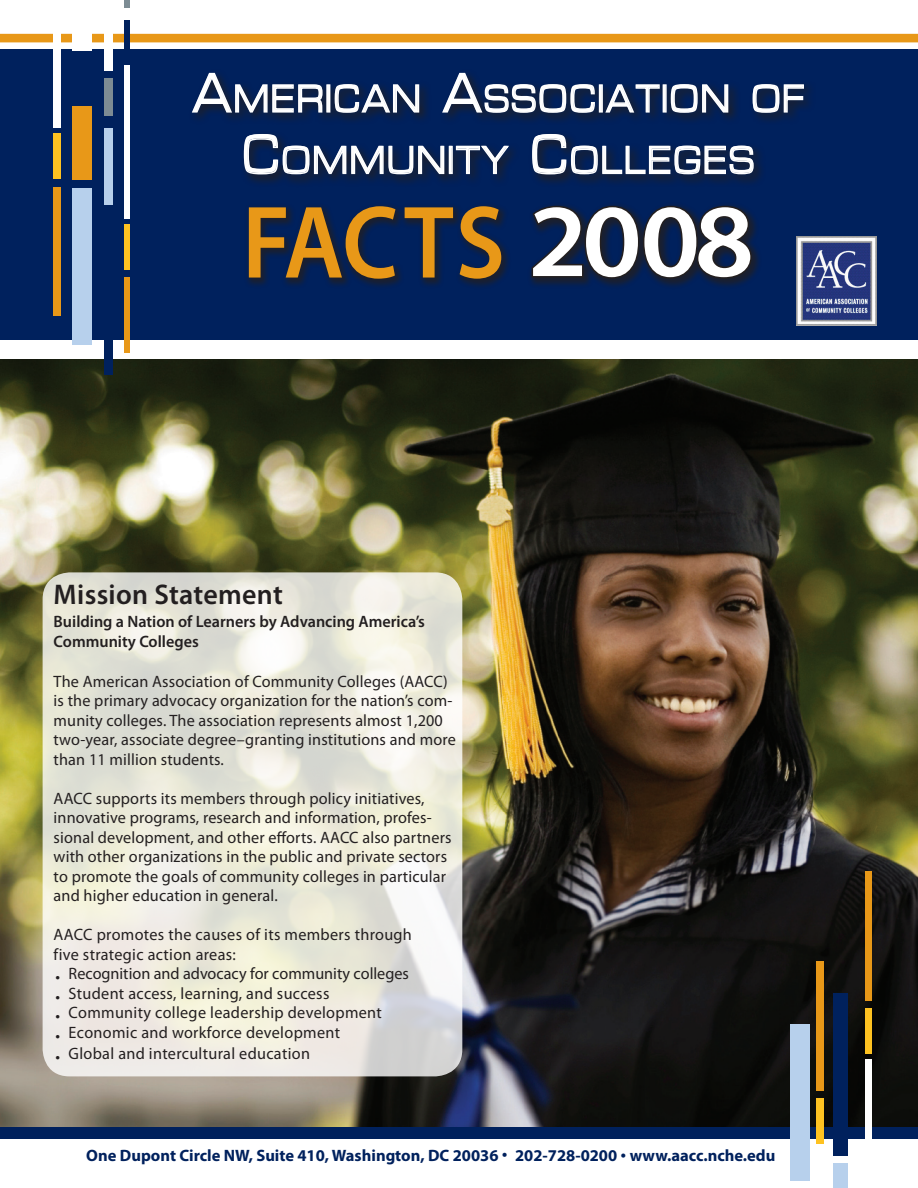
<style>
.page{position:relative;width:918px;height:1188px;background:#fff}
.page>*{position:absolute;margin:0;border:0;box-sizing:border-box;transform-origin:0 0}
.t1{font:600 104.1px "Myriad Pro";letter-spacing:-.02em;color:#e89818;scale:.91 1}
.t2{font:45.75px/61.5px "Metrostyle Extended";letter-spacing:.055em;color:#fff;text-align:center;scale:.75 1}
.t3{font:600 28.5px "Myriad Pro";letter-spacing:.01em;color:#231f20}
.t4{font:16.5px/19.5px "Myriad Pro";letter-spacing:.01em;color:#231f20}
.t5{font:700 16.5px "Myriad Pro";color:#00215d}
.t6{font:600 16.5px/20.2px "Myriad Pro";color:#231f20}
.s1{font-size:65.25px}
.s2{color:#fff}
.s3{font-family:"Gill Sans Condensed";font-weight:400}
.s4{font-family:"Times New Roman";font-weight:400}
</style>
<div class="page">
<img style="left:0;top:359px;width:918px;height:768px">
<div style="left:0;top:49px;width:918px;height:291px;background:#00215d"></div>
<svg style="left:194px;top:85px;width:616px;height:98px"></svg>
<svg style="left:191px;top:72px;width:229px;height:42px"></svg>
<svg style="left:441px;top:72px;width:288px;height:42px"></svg>
<svg style="left:752px;top:84px;width:53px;height:30px"></svg>
<svg style="left:243px;top:133px;width:268px;height:43px"></svg>
<svg style="left:531px;top:133px;width:223px;height:42px"></svg>
<div style="left:243px;top:201px;width:675px;height:159px;background:#231f20;opacity:.75"></div>
<svg style="left:529px;top:204px;width:224px;height:76px"></svg>
<img style="left:796px;top:237px;width:80px;height:88px">
<svg style="left:43px;top:572px;width:419px;height:504px;background:#e9e7dc"></svg>
<div style="left:0;top:1127px;width:918px;height:11px;background:#00215d"></div>
<div style="left:790px;top:1025px;width:19px;height:156px;background:#b7d0ec"></div>
<div style="left:833px;top:993px;width:14px;height:163px;background:#00215d"></div>
<div style="left:833px;top:1163px;width:14px;height:25px;background:#b7d0ec"></div>
<div style="left:816px;top:1098px;width:7px;height:46px;background:#fec221"></div>
<div style="left:816px;top:962px;width:7px;height:129px;background:#e89818"></div>
<div style="left:866px;top:1059px;width:6px;height:129px;background:#fff"></div>
<div style="left:866px;top:1008px;width:6px;height:45px;background:#fec221"></div>
<div style="left:866px;top:871px;width:6px;height:129px;background:#e89818"></div>
<div style="left:0;top:34px;width:918px;height:8px;background:#e89818"></div>
<div style="left:72px;top:188px;width:20px;height:157px;background:#b7d0ec"></div>
<div style="left:72px;top:107px;width:20px;height:73px;background:#e89818"></div>
<div style="left:72px;top:0;width:20px;height:51px;background:#fff"></div>
<div style="left:104px;top:213px;width:9px;height:162px;background:#00215d"></div>
<div style="left:104px;top:128px;width:9px;height:77px;background:#b7d0ec"></div>
<div style="left:104px;top:0;width:9px;height:71px;background:#fff"></div>
<div style="left:104px;top:78px;width:9px;height:38px;background:#7d8c94"></div>
<div style="left:125px;top:0;width:5px;height:8px;background:#7d8c94"></div>
<div style="left:125px;top:65px;width:5px;height:153px;background:#fff"></div>
<div style="left:125px;top:224px;width:5px;height:46px;background:#fec221"></div>
<div style="left:125px;top:278px;width:5px;height:75px;background:#e89818"></div>
<div style="left:125px;top:20px;width:5px;height:37px;background:#00215d"></div>
<div style="left:53px;top:0;width:7px;height:127px;background:#fff"></div>
<div style="left:53px;top:133px;width:7px;height:46px;background:#fec221"></div>
<div style="left:53px;top:187px;width:7px;height:129px;background:#e89818"></div>
<h2 class="t2" style="left:192px;top:68px;width:817px"><span class="s1">A</span>MERICAN <span class="s1">A</span>SSOCIATION OF<br><span class="s1">C</span>OMMUNITY <span class="s1">C</span>OLLEGES</h2>
<h1 class="t1" style="left:242px;top:176px;width:564px">FACTS <span class="s2">2008</span></h1>
<h3 class="t3" style="left:54px;top:576px;width:231px">Mission Statement</h3>
<p class="t6" style="left:54px;top:611px;width:373px">Building a Nation of Learners by Advancing America’s<br>Community Colleges</p>
<p class="t4" style="left:54px;top:671px;width:404px">The American Association of Community Colleges (AACC) is the primary advocacy organization for the nation’s com&shy;munity colleges. The association represents almost 1,200 two-year, associate degree–granting institutions and more than 11 million students.</p>
<p class="t4" style="left:54px;top:788px;width:399px">AACC supports its members through policy initiatives, innovative programs, research and information, profes&shy;sional development, and other efforts. AACC also partners with other organizations in the public and private sectors to promote the goals of community colleges in particular and higher education in general.</p>
<p class="t4" style="left:54px;top:925px;width:360px">AACC promotes the causes of its members through five strategic action areas:</p>
<p class="t4" style="left:55px;top:964px;width:355px">• Recognition and advocacy for community colleges</p>
<p class="t4" style="left:55px;top:983px;width:276px">• Student access, learning, and success</p>
<p class="t4" style="left:55px;top:1003px;width:328px">• Community college leadership development</p>
<p class="t4" style="left:55px;top:1022px;width:286px">• Economic and workforce development</p>
<p class="t4" style="left:55px;top:1043px;width:256px">• Global and intercultural education</p>
<p class="t5" style="left:86px;top:1145px;width:691px">One Dupont Circle NW, Suite 410, Washington, DC 20036 <span class="s3">•</span> 202-728-0200 <span class="s4">•</span> www.aacc.nche.edu</p>
</div>
